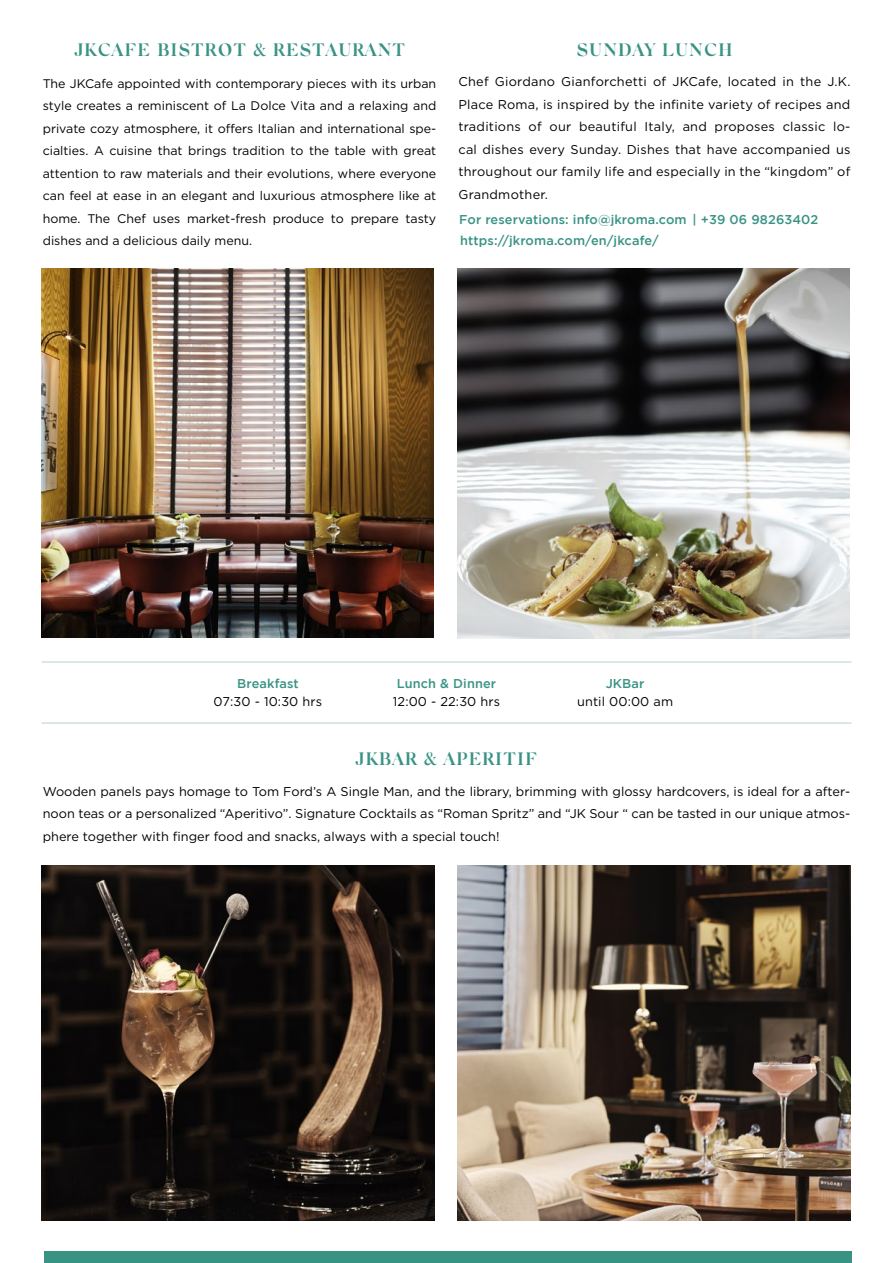
<style>
.page{position:relative;width:893px;height:1263px;background:#fff}
.page>*{position:absolute;margin:0;border:0;box-sizing:border-box;transform-origin:0 0}
.t1{font:600 18px "Silk Serif";letter-spacing:.05em;color:#399385}
.t2{font:12.75px/22.5px "Gotham";letter-spacing:.01em;color:#000;text-align:justify}
.t3{font:500 12.75px "Gotham";letter-spacing:.01em;color:#399385}
.t4{font:12.45px/22.5px "Gotham";color:#000;text-align:justify}
</style>
<div class="page">
<div style="left:44px;top:1251px;width:807px;height:12px;background:#399385"></div>
<hr style="left:42px;top:662px;width:809px;height:1px;background:#399385">
<hr style="left:42px;top:723px;width:809px;height:1px;background:#399385">
<img style="left:42px;top:269px;width:392px;height:368px">
<img style="left:41px;top:865px;width:393px;height:355px">
<img style="left:457px;top:865px;width:393px;height:355px">
<img style="left:457px;top:269px;width:393px;height:369px">
<h1 class="t1" style="left:74px;top:39px;width:333px">JKCAFE BISTROT &amp; RESTAURANT</h1>
<p class="t4" style="left:43px;top:72px;width:395px">The JKCafe appointed with contemporary pieces with its urban style creates a reminiscent of La Dolce Vita and a relaxing and private cozy atmosphere, it offers Italian and international spe&shy;cialties. A cuisine that brings tradition to the table with great attention to raw materials and their evolutions, where everyone can feel at ease in an elegant and luxurious atmosphere like at home. The Chef uses market-fresh produce to prepare tasty dishes and a delicious daily menu.</p>
<h1 class="t1" style="left:577px;top:39px;width:157px">SUNDAY LUNCH</h1>
<p class="t2" style="left:458px;top:70px;width:393px">Chef Giordano Gianforchetti of JKCafe, located in the J.K.<br>Place Roma, is inspired by the infinite variety of recipes and traditions of our beautiful Italy, and proposes classic lo&shy;cal dishes every Sunday. Dishes that have accompanied us throughout our family life and especially in the “kingdom” of Grandmother.</p>
<p class="t3" style="left:459px;top:213px;width:229px">For reservations: info@jkroma.com</p>
<p class="t3" style="left:460px;top:234px;width:200px">https://jkroma.com/en/jkcafe/</p>
<p class="t3" style="left:693px;top:213px;width:127px">| +39 06 98263402</p>
<p class="t3" style="left:237px;top:676px;width:63px">Breakfast</p>
<p class="t2" style="left:214px;top:690px;width:110px">07:30 - 10:30 hrs</p>
<p class="t3" style="left:397px;top:676px;width:101px">Lunch &amp; Dinner</p>
<p class="t2" style="left:393px;top:690px;width:109px">12:00 - 22:30 hrs</p>
<h1 class="t1" style="left:356px;top:749px;width:183px">JKBAR &amp; APERITIF</h1>
<p class="t3" style="left:606px;top:676px;width:40px">JKBar</p>
<p class="t2" style="left:577px;top:690px;width:98px">until 00:00 am</p>
<p class="t2" style="left:43px;top:780px;width:809px">Wooden panels pays homage to Tom Ford’s A Single Man, and the library, brimming with glossy hardcovers, is ideal for a after&shy;noon teas or a personalized “Aperitivo”. Signature Cocktails as “Roman Spritz” and “JK Sour “ can be tasted in our unique atmos&shy;phere together with finger food and snacks, always with a special touch!</p>
</div>
